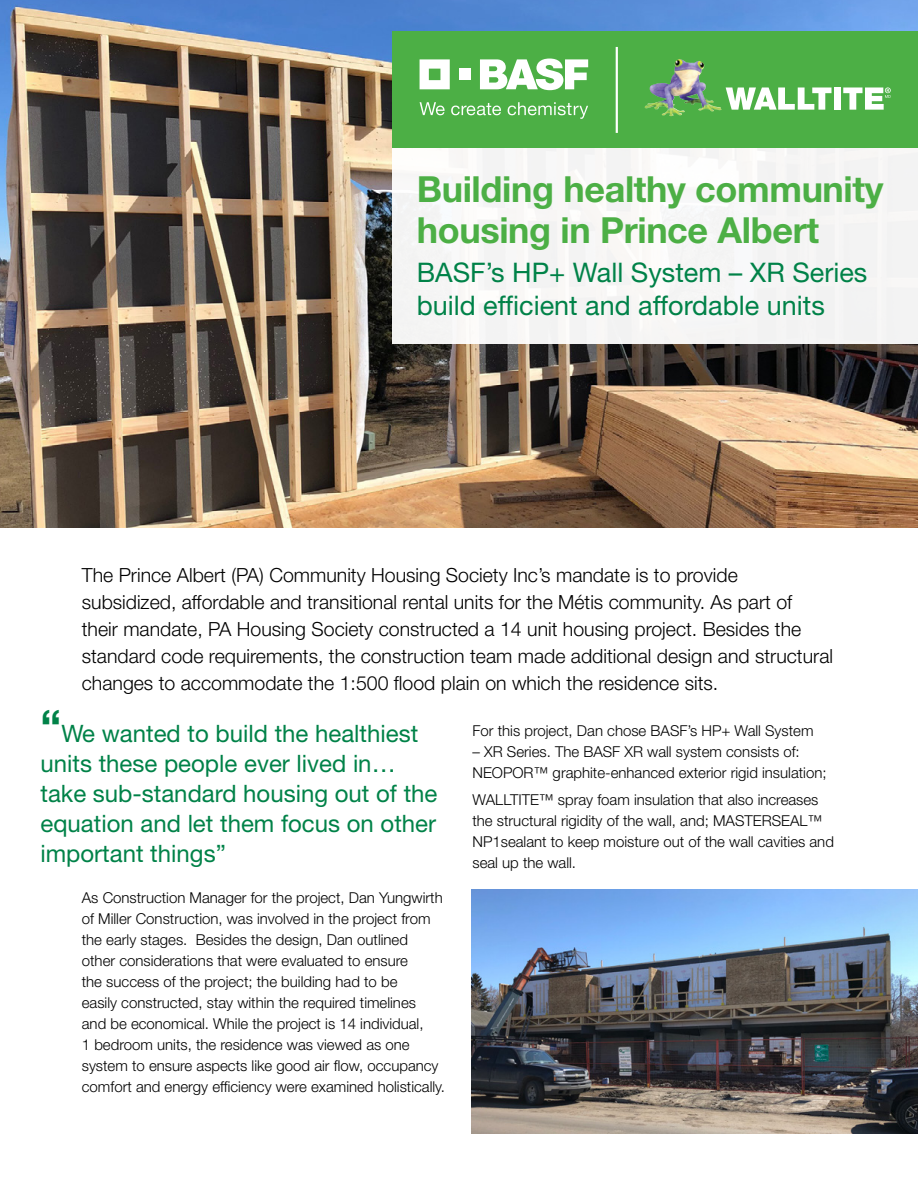
<style>
.page{position:relative;width:918px;height:1188px;background:#fff}
.page>*{position:absolute;margin:0;border:0;box-sizing:border-box;transform-origin:0 0}
.t1{font:700 36px/40.5px "Helvetica Neue LT Std";letter-spacing:-.01em;color:#4caf45}
.t2{font:27px/33px "Helvetica Neue LT Std";color:#008248}
.t3{font:24px/30px "Helvetica Neue LT Std";color:#008248}
.t4{font:300 19.5px/27px "Helvetica Neue LT Std";color:#000}
.t5{font:300 15px/21px "Helvetica Neue LT Std";color:#000}
.s1{font-weight:700;font-size:45px}
</style>
<div class="page">
<img style="left:0;top:0;width:918px;height:527px">
<div style="left:392px;top:148px;width:526px;height:196px;background:#f5f5f5"></div>
<div style="left:392px;top:32px;width:526px;height:116px;background:#4caf45"></div>
<svg style="left:420px;top:59px;width:30px;height:30px"></svg>
<div style="left:459px;top:69px;width:12px;height:11px;background:#fff"></div>
<svg style="left:480px;top:59px;width:108px;height:31px"></svg>
<svg style="left:420px;top:102px;width:25px;height:13px"></svg>
<svg style="left:451px;top:103px;width:50px;height:12px"></svg>
<svg style="left:508px;top:102px;width:80px;height:17px"></svg>
<svg style="left:726px;top:87px;width:106px;height:23px"></svg>
<div style="left:834px;top:87px;width:7px;height:23px;background:#fff"></div>
<img style="left:672px;top:59px;width:8px;height:17px">
<svg style="left:843px;top:87px;width:48px;height:23px"></svg>
<hr style="left:616px;top:47px;width:2px;height:86px;background:#fff">
<img style="left:471px;top:890px;width:447px;height:244px">
<p class="t1" style="left:417px;top:168px;width:468px">Building healthy community housing in Prince Albert</p>
<p class="t2" style="left:417px;top:256px;width:452px">BASF’s HP+ Wall System – XR Series build efficient and affordable units</p>
<p class="t4" style="left:82px;top:561px;width:753px">The Prince Albert (PA) Community Housing Society Inc’s mandate is to provide subsidized, affordable and transitional rental units for the Métis community. As part of their mandate, PA Housing Society constructed a 14 unit housing project. Besides the standard code requirements, the construction team made additional design and structural changes to accommodate the 1:500 flood plain on which the residence sits.</p>
<p class="t3" style="left:40px;top:718px;width:399px"><span class="s1">“</span>We wanted to build the healthiest units these people ever lived in… take sub-standard housing out of the equation and let them focus on other important things”</p>
<p class="t5" style="left:82px;top:887px;width:365px">As Construction Manager for the project, Dan Yungwirth of Miller Construction, was involved in the project from the early stages. Besides the design, Dan outlined other considerations that were evaluated to ensure<br>the success of the project; the building had to be<br>easily constructed, stay within the required timelines<br>and be economical. While the project is 14 individual,<br>1 bedroom units, the residence was viewed as one system to ensure aspects like good air flow, occupancy comfort and energy efficiency were examined holistically.</p>
<p class="t5" style="left:472px;top:720px;width:343px">For this project, Dan chose BASF’s HP+ Wall System</p>
<p class="t5" style="left:472px;top:741px;width:356px">– XR Series. The BASF XR wall system consists of:<br>NEOPOR™ graphite-enhanced exterior rigid insulation;</p>
<p class="t5" style="left:472px;top:789px;width:363px">WALLTITE™ spray foam insulation that also increases the structural rigidity of the wall, and; MASTERSEAL™ NP1sealant to keep moisture out of the wall cavities and seal up the wall.</p>
</div>
